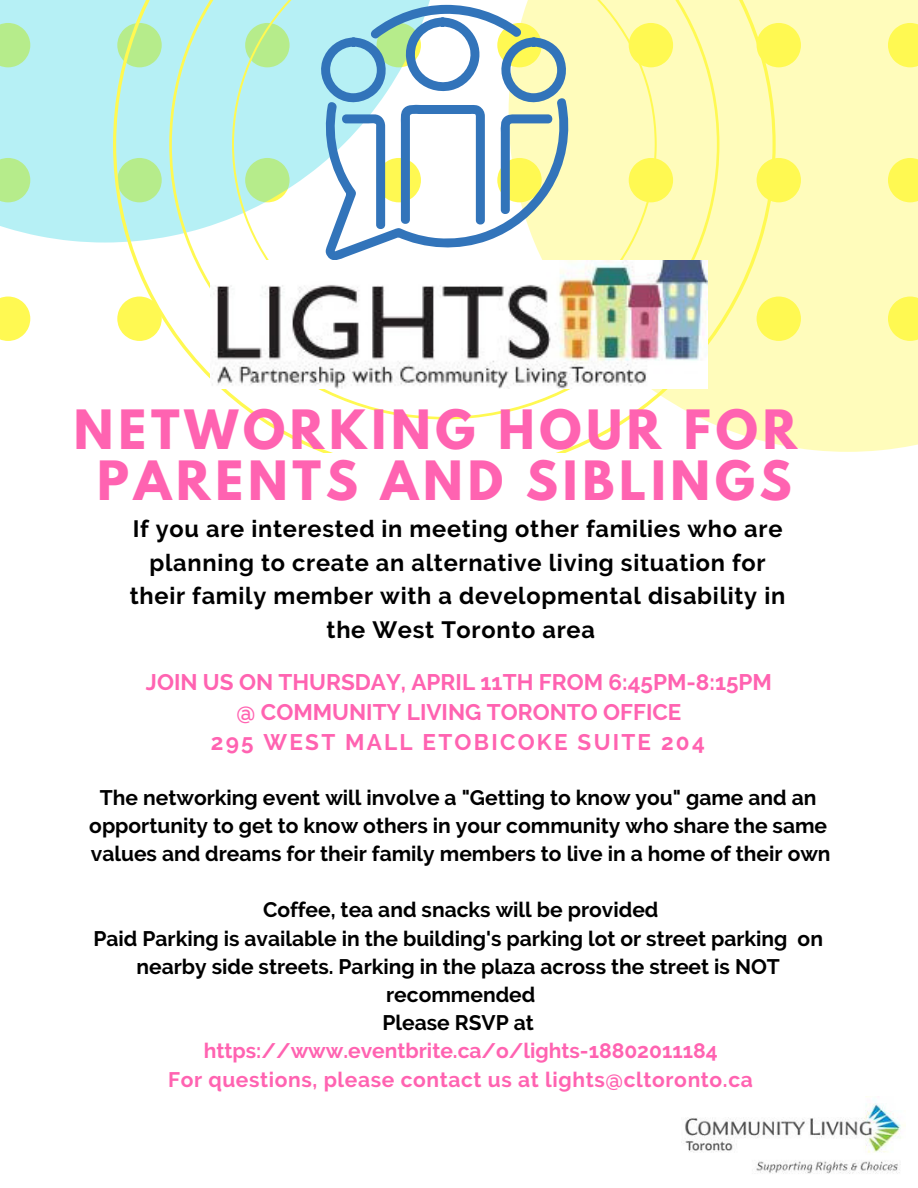
<style>
.page{position:relative;width:918px;height:1188px;background:#fff}
.page>*{position:absolute;margin:0;border:0;box-sizing:border-box;transform-origin:0 0}
.t1{font:700 48px/51.3px "League Spartan";letter-spacing:.1em;color:#ff63b1;text-align:center}
.t2{font:700 23.55px/33.6px "Raleway";letter-spacing:.03em;color:#000;text-align:center}
.t3{font:700 22.5px/30px "Raleway";color:#ff63b1;text-align:center}
.t4{font:700 21px/28.2px "Raleway";color:#000;text-align:center}
.t5{font:700 21px/28.2px "Raleway";letter-spacing:.03em;color:#ff63b1;text-align:center}
</style>
<div class="page">
<svg style="left:0;top:297px;width:30px;height:44px"></svg>
<svg style="left:0;top:0;width:113px;height:243px;background:#b7f0ec"></svg>
<svg style="left:776px;top:0;width:142px;height:452px;background:#fffbb1"></svg>
<svg style="left:113px;top:0;width:663px;height:452px"></svg>
<svg style="left:321px;top:5px;width:247px;height:255px"></svg>
<img style="left:210px;top:260px;width:498px;height:129px">
<img style="left:683px;top:1096px;width:223px;height:78px">
<h1 class="t1" style="left:74px;top:410px;width:725px">NETWORKING HOUR FOR<br>PARENTS AND SIBLINGS</h1>
<p class="t2" style="left:130px;top:512px;width:657px">If you are interested in meeting other families who are planning to create an alternative living situation for their family member with a developmental disability in the West Toronto area</p>
<p class="t3" style="left:146px;top:667px;width:628px">JOIN US ON THURSDAY, APRIL 11TH FROM 6:45PM-8:15PM @ COMMUNITY LIVING TORONTO OFFICE<br>295 WEST MALL ETOBICOKE SUITE 204</p>
<p class="t4" style="left:89px;top:783px;width:743px">The networking event will involve a "Getting to know you" game and an opportunity to get to know others in your community who share the same values and dreams for their family members to live in a home of their own</p>
<p class="t4" style="left:93px;top:896px;width:731px">Coffee, tea and snacks will be provided<br>Paid Parking is available in the building's parking lot or street parking on nearby side streets. Parking in the plaza across the street is NOT recommended<br>Please RSVP at</p>
<p class="t5" style="left:168px;top:1037px;width:586px">https://www.eventbrite.ca/o/lights-18802011184<br>For questions, please contact us at lights@cltoronto.ca</p>
</div>
